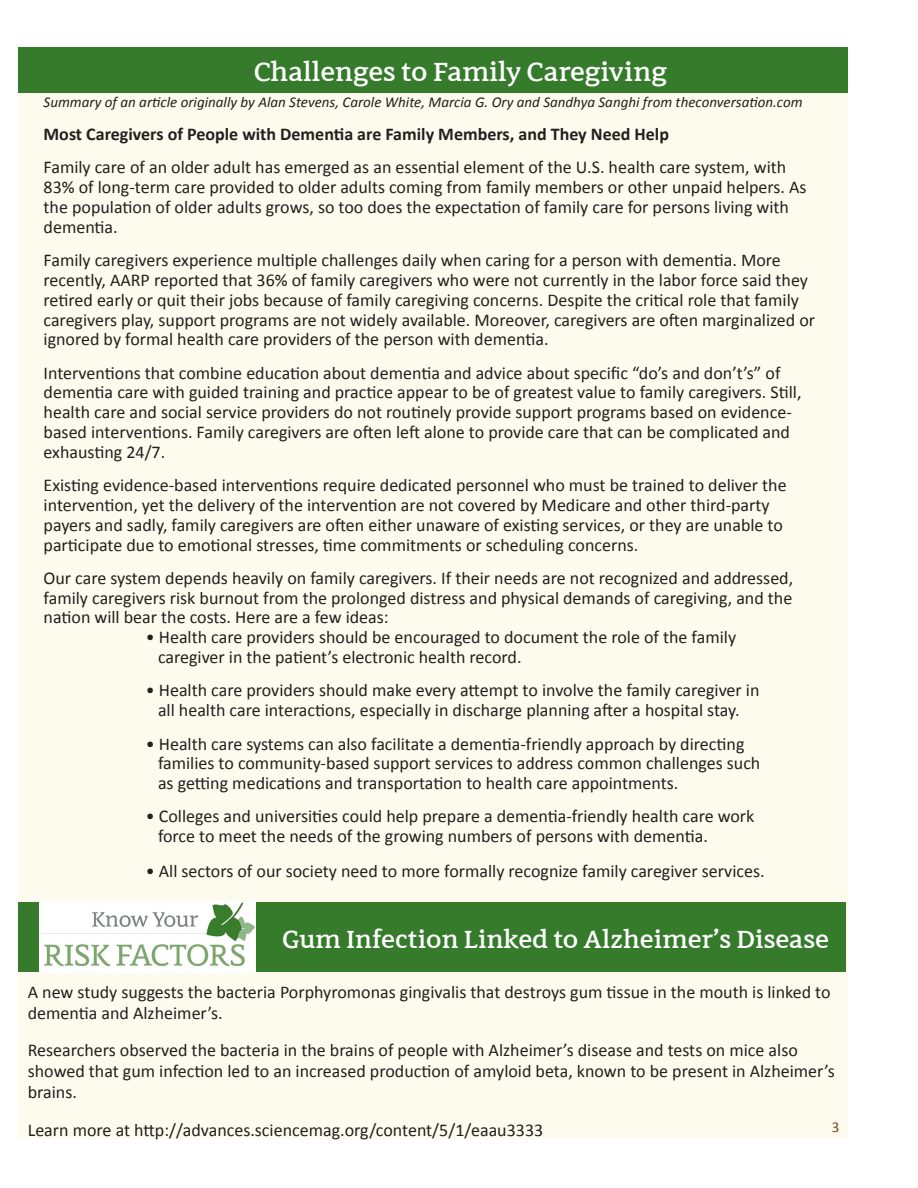
<style>
.page{position:relative;width:918px;height:1188px;background:#fff}
.page>*{position:absolute;margin:0;border:0;box-sizing:border-box;transform-origin:0 0}
.t1{font:500 27px "Filo Pro";color:#fff}
.t2{font:500 25.5px "Filo Pro";color:#fff}
.t3{font:18px/19.8px "Calibri";color:#231f20}
.t4{font:700 18px "Calibri";color:#231f20}
.t5{font:italic 15px "Calibri";color:#231f20}
.t6{font:15px "Calibri";color:#76491d}
</style>
<div class="page">
<div style="left:19px;top:92px;width:829px;height:1047px;background:#fdfbed"></div>
<div style="left:19px;top:47px;width:829px;height:46px;background:#357b2b"></div>
<div style="left:18px;top:903px;width:828px;height:69px;background:#357b2b"></div>
<img style="left:40px;top:901px;width:216px;height:71px">
<h3 class="t1" style="left:254px;top:55px;width:415px">Challenges to Family Caregiving</h3>
<p class="t5" style="left:44px;top:92px;width:761px">Summary of an article originally by Alan Stevens, Carole White, Marcia G. Ory and Sandhya Sanghi from theconversation.com</p>
<p class="t4" style="left:44px;top:123px;width:627px">Most Caregivers of People with Dementia are Family Members, and They Need Help</p>
<p class="t3" style="left:44px;top:158px;width:765px">Family care of an older adult has emerged as an essential element of the U.S. health care system, with 83% of long-term care provided to older adults coming from family members or other unpaid helpers. As the population of older adults grows, so too does the expectation of family care for persons living with dementia.</p>
<p class="t3" style="left:44px;top:250px;width:773px">Family caregivers experience multiple challenges daily when caring for a person with dementia. More recently, AARP reported that 36% of family caregivers who were not currently in the labor force said they retired early or quit their jobs because of family caregiving concerns. Despite the critical role that family caregivers play, support programs are not widely available. Moreover, caregivers are often marginalized or ignored by formal health care providers of the person with dementia.</p>
<p class="t3" style="left:44px;top:363px;width:759px">Interventions that combine education about dementia and advice about specific “do’s and don’t’s” of dementia care with guided training and practice appear to be of greatest value to family caregivers. Still, health care and social service providers do not routinely provide support programs based on evidence&shy;based interventions. Family caregivers are often left alone to provide care that can be complicated and exhausting 24/7.</p>
<p class="t3" style="left:44px;top:475px;width:745px">Existing evidence-based interventions require dedicated personnel who must be trained to deliver the intervention, yet the delivery of the intervention are not covered by Medicare and other third-party payers and sadly, family caregivers are often either unaware of existing services, or they are unable to participate due to emotional stresses, time commitments or scheduling concerns.</p>
<p class="t3" style="left:44px;top:568px;width:751px;text-align:justify">Our care system depends heavily on family caregivers. If their needs are not recognized and addressed, family caregivers risk burnout from the prolonged distress and physical demands of caregiving, and the nation will bear the costs. Here are a few ideas:</p>
<p class="t3" style="left:158px;top:628px;width:580px;text-indent:-12px">• Health care providers should be encouraged to document the role of the family caregiver in the patient’s electronic health record.</p>
<p class="t3" style="left:146px;top:681px;width:615px;text-align:center">• Health care providers should make every attempt to involve the family caregiver in all health care interactions, especially in discharge planning after a hospital stay.</p>
<p class="t3" style="left:158px;top:734px;width:604px;text-indent:-12px">• Health care systems can also facilitate a dementia-friendly approach by directing families to community-based support services to address common challenges such as getting medications and transportation to health care appointments.</p>
<p class="t3" style="left:158px;top:807px;width:598px;text-indent:-12px">• Colleges and universities could help prepare a dementia-friendly health care work force to meet the needs of the growing numbers of persons with dementia.</p>
<p class="t3" style="left:146px;top:861px;width:620px">• All sectors of our society need to more formally recognize family caregiver services.</p>
<h3 class="t2" style="left:282px;top:923px;width:549px">Gum Infection Linked to Alzheimer’s Disease</h3>
<h3 class="t3" style="left:28px;top:981px;width:804px;line-height:21px">A new study suggests the bacteria Porphyromonas gingivalis that destroys gum tissue in the mouth is linked to dementia and Alzheimer’s.</h3>
<h3 class="t3" style="left:28px;top:1040px;width:809px;line-height:21px">Researchers observed the bacteria in the brains of people with Alzheimer’s disease and tests on mice also showed that gum infection led to an increased production of amyloid beta, known to be present in Alzheimer’s brains.</h3>
<h3 class="t3" style="left:28px;top:1120px;width:517px">Learn more at http://advances.sciencemag.org/content/5/1/eaau3333</h3>
<h3 class="t6" style="left:832px;top:1118px;width:9px">3</h3>
</div>
